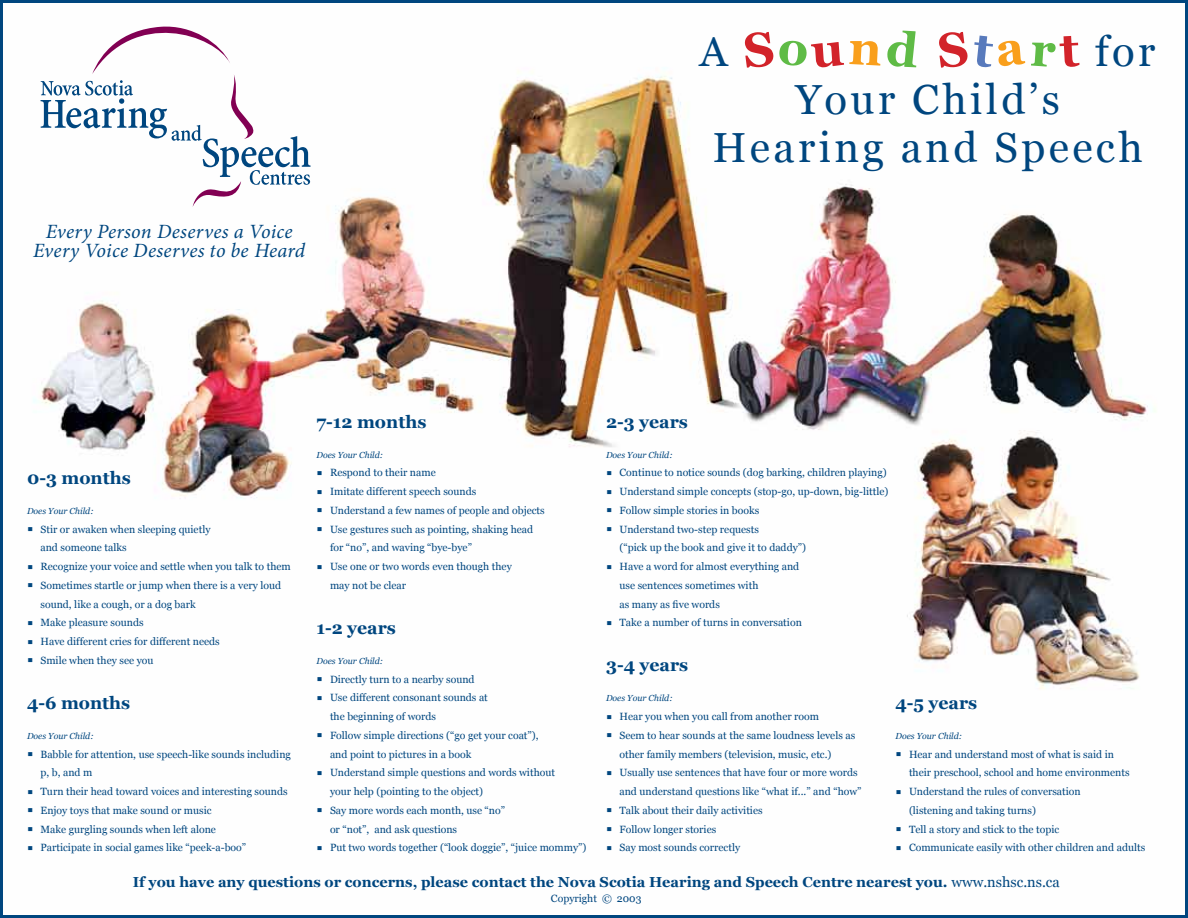
<style>
.page{position:relative;width:1188px;height:918px;background:#fff}
.page>*{position:absolute;margin:0;border:0;box-sizing:border-box;transform-origin:0 0}
.t1{font:42px/48px "Georgia";letter-spacing:.08em;color:#00467f;text-align:center}
.t2{font:italic 20.25px/18.8px "Minion Pro";letter-spacing:.01em;color:#00467f;text-align:center}
.t3{font:700 17.7px "Georgia";color:#00467f}
.t4{font:700 14.4px "Georgia";color:#00467f}
.t5{font:10.5px/18.8px "Georgia";color:#00467f}
.t6{font:italic 8.7px "Georgia";color:#00467f}
.s1{font-size:18px}
.s2{font-weight:400}
</style>
<div class="page">
<img style="left:0;top:0;width:1188px;height:918px">
<svg style="left:743px;top:28px;width:177px;height:41px"></svg>
<svg style="left:937px;top:30px;width:88px;height:39px"></svg>
<svg style="left:1031px;top:35px;width:49px;height:32px"></svg>
<h2 class="t2" style="left:33px;top:223px;width:273px">Every Person Deserves a Voice<br>Every Voice Deserves to be Heard</h2>
<h1 class="t1" style="left:700px;top:29px;width:30px">A</h1>
<h1 class="t1" style="left:1095px;top:29px;width:62px">for</h1>
<h1 class="t1" style="left:712px;top:77px;width:432px">Your Child’s<br>Hearing and Speech</h1>
<h3 class="t3" style="left:27px;top:466px;width:105px">0-3 months</h3>
<p class="t6" style="left:27px;top:505px;width:68px">Does Your Child:</p>
<p class="t5" style="left:40px;top:520px;width:172px;text-indent:-13px"><span class="s1">▪</span> Stir or awaken when sleeping quietly and someone talks</p>
<p class="t5" style="left:27px;top:557px;width:265px"><span class="s1">▪</span> Recognize your voice and settle when you talk to them</p>
<p class="t5" style="left:40px;top:576px;width:242px;text-indent:-13px"><span class="s1">▪</span> Sometimes startle or jump when there is a very loud sound, like a cough, or a dog bark</p>
<p class="t5" style="left:27px;top:613px;width:118px"><span class="s1">▪</span> Make pleasure sounds</p>
<p class="t5" style="left:27px;top:632px;width:194px"><span class="s1">▪</span> Have different cries for different needs</p>
<p class="t5" style="left:27px;top:651px;width:128px"><span class="s1">▪</span> Smile when they see you</p>
<h3 class="t3" style="left:27px;top:691px;width:105px">4-6 months</h3>
<p class="t6" style="left:27px;top:730px;width:68px">Does Your Child:</p>
<p class="t5" style="left:40px;top:745px;width:252px;text-indent:-13px"><span class="s1">▪</span> Babble for attention, use speech-like sounds including p, b, and m</p>
<p class="t5" style="left:27px;top:782px;width:262px"><span class="s1">▪</span> Turn their head toward voices and interesting sounds</p>
<p class="t5" style="left:27px;top:801px;width:186px"><span class="s1">▪</span> Enjoy toys that make sound or music</p>
<p class="t5" style="left:27px;top:820px;width:190px"><span class="s1">▪</span> Make gurgling sounds when left alone</p>
<p class="t5" style="left:27px;top:838px;width:221px"><span class="s1">▪</span> Participate in social games like “peek-a-boo”</p>
<h3 class="t3" style="left:316px;top:410px;width:111px">7-12 months</h3>
<p class="t6" style="left:316px;top:449px;width:68px">Does Your Child:</p>
<p class="t5" style="left:317px;top:463px;width:121px"><span class="s1">▪</span> Respond to their name</p>
<p class="t5" style="left:317px;top:482px;width:161px"><span class="s1">▪</span> Imitate different speech sounds</p>
<p class="t5" style="left:317px;top:501px;width:230px"><span class="s1">▪</span> Understand a few names of people and objects</p>
<p class="t5" style="left:330px;top:520px;width:205px;text-indent:-13px"><span class="s1">▪</span> Use gestures such as pointing, shaking head for “no”, and waving “bye-bye”</p>
<p class="t5" style="left:330px;top:557px;width:183px;text-indent:-13px"><span class="s1">▪</span> Use one or two words even though they may not be clear</p>
<h3 class="t3" style="left:316px;top:616px;width:81px">1-2 years</h3>
<p class="t6" style="left:316px;top:655px;width:68px">Does Your Child:</p>
<p class="t5" style="left:317px;top:670px;width:160px"><span class="s1">▪</span> Directly turn to a nearby sound</p>
<p class="t5" style="left:330px;top:688px;width:159px;text-indent:-13px"><span class="s1">▪</span> Use different consonant sounds at the beginning of words</p>
<p class="t5" style="left:330px;top:726px;width:210px;text-indent:-13px"><span class="s1">▪</span> Follow simple directions (“go get your coat”), and point to pictures in a book</p>
<p class="t5" style="left:330px;top:763px;width:227px;text-indent:-13px"><span class="s1">▪</span> Understand simple questions and words without your help (pointing to the object)</p>
<p class="t5" style="left:330px;top:801px;width:177px;text-indent:-13px"><span class="s1">▪</span> Say more words each month, use “no” or “not”, and ask questions</p>
<p class="t5" style="left:317px;top:838px;width:271px"><span class="s1">▪</span> Put two words together (“look doggie”, “juice mommy”)</p>
<h3 class="t3" style="left:606px;top:410px;width:83px">2-3 years</h3>
<p class="t6" style="left:606px;top:449px;width:68px">Does Your Child:</p>
<p class="t5" style="left:606px;top:463px;width:282px"><span class="s1">▪</span> Continue to notice sounds (dog barking, children playing)</p>
<p class="t5" style="left:606px;top:482px;width:284px"><span class="s1">▪</span> Understand simple concepts (stop-go, up-down, big-little)</p>
<p class="t5" style="left:606px;top:501px;width:155px"><span class="s1">▪</span> Follow simple stories in books</p>
<p class="t5" style="left:620px;top:520px;width:188px;text-indent:-13px"><span class="s1">▪</span> Understand two-step requests<br>(“pick up the book and give it to daddy”)</p>
<p class="t5" style="left:620px;top:557px;width:181px;text-indent:-13px"><span class="s1">▪</span> Have a word for almost everything and use sentences sometimes with<br>as many as five words</p>
<p class="t5" style="left:606px;top:613px;width:197px"><span class="s1">▪</span> Take a number of turns in conversation</p>
<h3 class="t3" style="left:606px;top:654px;width:84px">3-4 years</h3>
<p class="t6" style="left:606px;top:693px;width:68px">Does Your Child:</p>
<p class="t5" style="left:606px;top:707px;width:215px"><span class="s1">▪</span> Hear you when you call from another room</p>
<p class="t5" style="left:620px;top:726px;width:237px;text-indent:-13px"><span class="s1">▪</span> Seem to hear sounds at the same loudness levels as other family members (television, music, etc.)</p>
<p class="t5" style="left:620px;top:763px;width:243px;text-indent:-13px"><span class="s1">▪</span> Usually use sentences that have four or more words and understand questions like “what if...” and “how”</p>
<p class="t5" style="left:606px;top:801px;width:158px"><span class="s1">▪</span> Talk about their daily activities</p>
<p class="t5" style="left:606px;top:820px;width:112px"><span class="s1">▪</span> Follow longer stories</p>
<p class="t5" style="left:606px;top:838px;width:136px"><span class="s1">▪</span> Say most sounds correctly</p>
<h3 class="t3" style="left:896px;top:691px;width:83px">4-5 years</h3>
<p class="t6" style="left:896px;top:730px;width:68px">Does Your Child:</p>
<p class="t5" style="left:909px;top:745px;width:222px;text-indent:-13px"><span class="s1">▪</span> Hear and understand most of what is said in their preschool, school and home environments</p>
<p class="t5" style="left:909px;top:782px;width:173px;text-indent:-13px"><span class="s1">▪</span> Understand the rules of conversation (listening and taking turns)</p>
<p class="t5" style="left:896px;top:820px;width:165px"><span class="s1">▪</span> Tell a story and stick to the topic</p>
<p class="t5" style="left:896px;top:838px;width:251px"><span class="s1">▪</span> Communicate easily with other children and adults</p>
<h3 class="t4" style="left:133px;top:872px;width:929px">If you have any questions or concerns, please contact the Nova Scotia Hearing and Speech Centre nearest you. <span class="s2">www.nshsc.ns.ca</span></h3>
<p class="t5" style="left:551px;top:889px;width:92px">Copyright © 2003</p>
</div>
